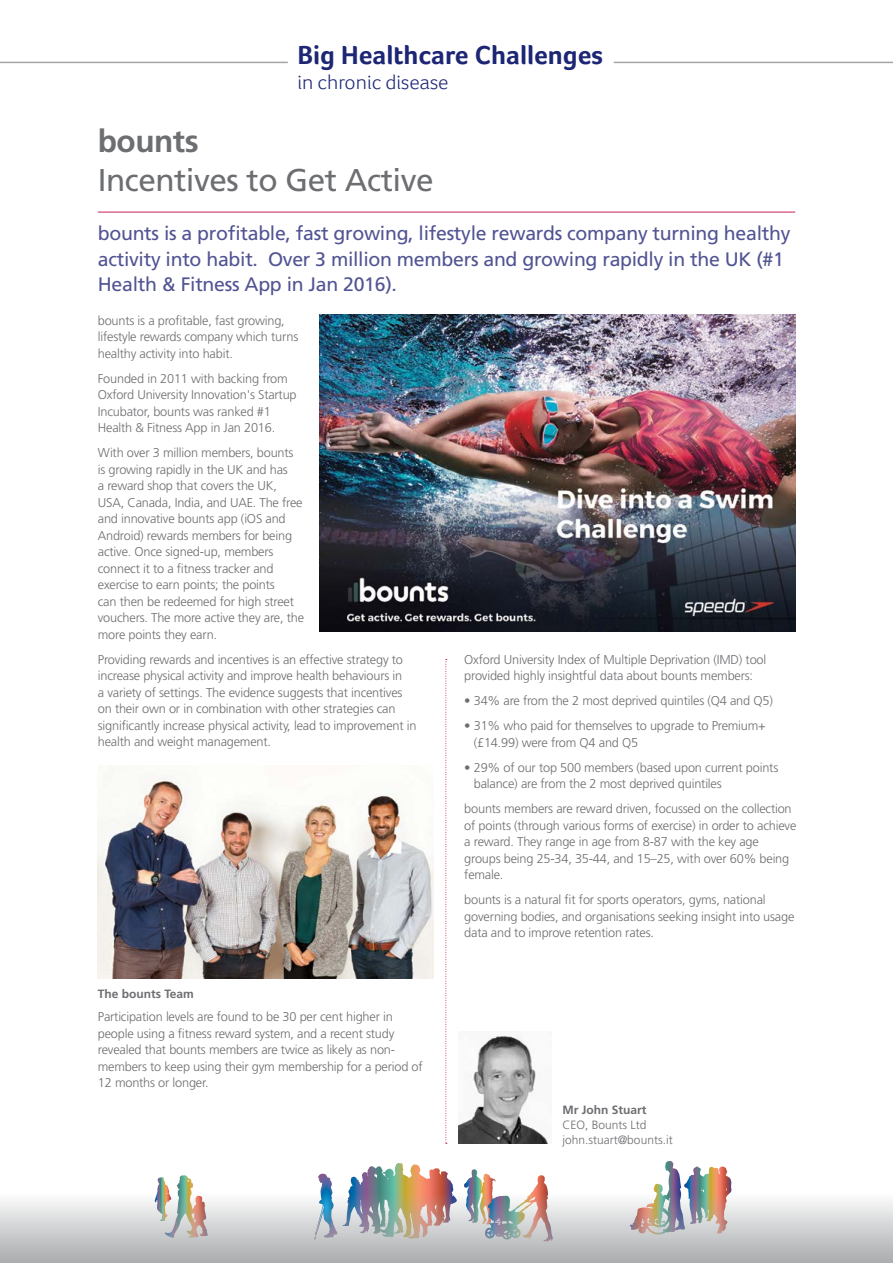
<style>
.page{position:relative;width:893px;height:1263px;background:#fff}
.page>*{position:absolute;margin:0;border:0;box-sizing:border-box;transform-origin:0 0}
.t1{font:31.5px "Frutiger";letter-spacing:-.015em;color:#6d6e71}
.t2{font:700 31.5px "Frutiger";letter-spacing:-.015em;color:#6d6e71}
.t3{font:700 26.85px "Foco";color:#1c2674}
.t4{font:300 20.85px "Foco";color:#1c2674}
.t5{font:19.5px/25.5px "Frutiger";letter-spacing:-.015em;color:#515492}
.t6{font:300 12.75px/16.5px "Frutiger";letter-spacing:-.015em;color:#6d6e71}
.t7{font:300 12px/15px "Frutiger";color:#6d6e71}
.t8{font:700 12px "Frutiger";color:#6d6e71}
</style>
<div class="page">
<svg style="left:157px;top:1177px;width:13px;height:16px"></svg>
<svg style="left:387px;top:1163px;width:67px;height:30px"></svg>
<svg style="left:661px;top:1161px;width:70px;height:32px"></svg>
<svg style="left:318px;top:1173px;width:13px;height:20px"></svg>
<svg style="left:464px;top:1169px;width:84px;height:24px"></svg>
<svg style="left:177px;top:1175px;width:16px;height:18px"></svg>
<svg style="left:0;top:1193px;width:893px;height:70px;background:#c6c6c6"></svg>
<hr style="left:0;top:62px;width:288px;height:1px;background:#a3a5a8">
<hr style="left:614px;top:62px;width:279px;height:1px;background:#a3a5a8">
<hr style="left:98px;top:212px;width:697px;height:1px;background:#c82254">
<img style="left:459px;top:1035px;width:93px;height:109px">
<svg style="left:445px;top:659px;width:2px;height:485px"></svg>
<img style="left:319px;top:315px;width:476px;height:316px">
<img style="left:98px;top:767px;width:336px;height:212px">
<h2 class="t3" style="left:297px;top:39px;width:307px">Big Healthcare Challenges</h2>
<h3 class="t4" style="left:297px;top:70px;width:153px">in chronic disease</h3>
<h1 class="t2" style="left:98px;top:123px;width:102px">bounts</h1>
<h1 class="t1" style="left:98px;top:162px;width:337px">Incentives to Get Active</h1>
<h3 class="t5" style="left:98px;top:220px;width:694px">bounts is a profitable, fast growing, lifestyle rewards company turning healthy activity into habit. Over 3 million members and growing rapidly in the UK (#1<br>Health &amp; Fitness App in Jan 2016).</h3>
<p class="t6" style="left:98px;top:312px;width:202px">bounts is a profitable, fast growing, lifestyle rewards company which turns healthy activity into habit.</p>
<p class="t6" style="left:98px;top:370px;width:200px">Founded in 2011 with backing from Oxford University Innovation's Startup Incubator, bounts was ranked #1<br>Health &amp; Fitness App in Jan 2016.</p>
<p class="t6" style="left:98px;top:444px;width:208px">With over 3 million members, bounts is growing rapidly in the UK and has<br>a reward shop that covers the UK, USA, Canada, India, and UAE. The free and innovative bounts app (iOS and Android) rewards members for being active. Once signed-up, members connect it to a fitness tracker and exercise to earn points; the points<br>can then be redeemed for high street vouchers. The more active they are, the more points they earn.</p>
<p class="t6" style="left:98px;top:651px;width:320px">Providing rewards and incentives is an effective strategy to increase physical activity and improve health behaviours in<br>a variety of settings. The evidence suggests that incentives on their own or in combination with other strategies can significantly increase physical activity, lead to improvement in health and weight management.</p>
<p class="t8" style="left:98px;top:987px;width:98px">The bounts Team</p>
<p class="t6" style="left:98px;top:1008px;width:326px">Participation levels are found to be 30 per cent higher in people using a fitness reward system, and a recent study revealed that bounts members are twice as likely as non&shy;members to keep using their gym membership for a period of 12 months or longer.</p>
<p class="t6" style="left:464px;top:651px;width:303px">Oxford University Index of Multiple Deprivation (IMD) tool provided highly insightful data about bounts members:</p>
<p class="t6" style="left:464px;top:692px;width:310px">• 34% are from the 2 most deprived quintiles (Q4 and Q5)</p>
<p class="t6" style="left:474px;top:717px;width:294px;text-indent:-10px">• 31% who paid for themselves to upgrade to Premium+ (£14.99) were from Q4 and Q5</p>
<p class="t6" style="left:474px;top:759px;width:306px;text-indent:-10px">• 29% of our top 500 members (based upon current points balance) are from the 2 most deprived quintiles</p>
<p class="t6" style="left:464px;top:800px;width:334px">bounts members are reward driven, focussed on the collection of points (through various forms of exercise) in order to achieve a reward. They range in age from 8-87 with the key age groups being 25-34, 35-44, and 15–25, with over 60% being female.</p>
<p class="t6" style="left:464px;top:891px;width:332px">bounts is a natural fit for sports operators, gyms, national governing bodies, and organisations seeking insight into usage data and to improve retention rates.</p>
<p class="t8" style="left:562px;top:1103px;width:86px">Mr John Stuart</p>
<p class="t7" style="left:562px;top:1117px;width:112px">CEO, Bounts Ltd john.stuart@bounts.it</p>
</div>
